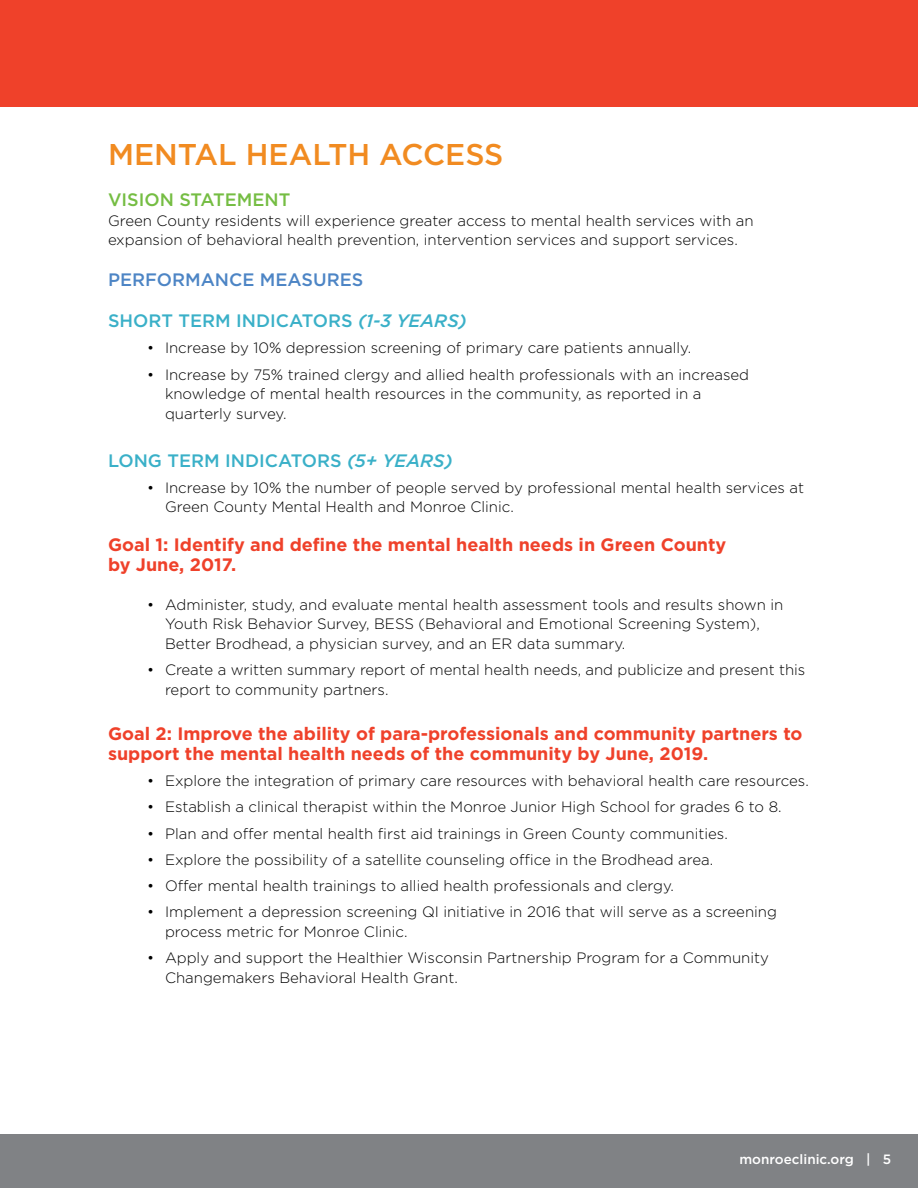
<style>
.page{position:relative;width:918px;height:1188px;background:#fff}
.page>*{position:absolute;margin:0;border:0;box-sizing:border-box;transform-origin:0 0}
.t1{font:500 30px "Gotham";color:#f18b21}
.t2{font:700 18px/19.5px "Gotham";color:#ef412a}
.t3{font:500 18px "Gotham";color:#3ab0c8}
.t4{font:500 18px "Gotham";color:#4d85c5}
.t5{font:500 18px "Gotham";color:#75bd43}
.t6{font:300 15px/19.5px "Gotham";color:#000}
.t7{font:500 13.5px "Gotham";color:#fff}
.s1{font-style:italic}
</style>
<div class="page">
<div style="left:0;top:1134px;width:918px;height:54px;background:#808285"></div>
<div style="left:0;top:0;width:918px;height:107px;background:#ef412a"></div>
<h1 class="t1" style="left:108px;top:135px;width:397px">MENTAL HEALTH ACCESS</h1>
<p class="t5" style="left:108px;top:188px;width:184px">VISION STATEMENT</p>
<p class="t6" style="left:108px;top:210px;width:647px">Green County residents will experience greater access to mental health services with an expansion of behavioral health prevention, intervention services and support services.</p>
<p class="t4" style="left:108px;top:268px;width:257px">PERFORMANCE MEASURES</p>
<p class="t3" style="left:108px;top:309px;width:360px">SHORT TERM INDICATORS <span class="s1">(1-3 YEARS)</span></p>
<p class="t6" style="left:147px;top:338px;width:546px">• Increase by 10% depression screening of primary care patients annually.</p>
<p class="t6" style="left:165px;top:364px;width:586px;text-indent:-18px">• Increase by 75% trained clergy and allied health professionals with an increased knowledge of mental health resources in the community, as reported in a quarterly survey.</p>
<p class="t3" style="left:108px;top:448px;width:346px">LONG TERM INDICATORS <span class="s1">(5+ YEARS)</span></p>
<p class="t6" style="left:165px;top:477px;width:641px;text-indent:-18px">• Increase by 10% the number of people served by professional mental health services at<br>Green County Mental Health and Monroe Clinic.</p>
<p class="t2" style="left:108px;top:535px;width:620px">Goal 1: Identify and define the mental health needs in Green County by June, 2017.</p>
<p class="t6" style="left:165px;top:594px;width:620px;text-indent:-18px">• Administer, study, and evaluate mental health assessment tools and results shown in<br>Youth Risk Behavior Survey, BESS (Behavioral and Emotional Screening System),<br>Better Brodhead, a physician survey, and an ER data summary.</p>
<p class="t6" style="left:165px;top:660px;width:642px;text-indent:-18px">• Create a written summary report of mental health needs, and publicize and present this report to community partners.</p>
<p class="t2" style="left:108px;top:724px;width:696px">Goal 2: Improve the ability of para-professionals and community partners to support the mental health needs of the community by June, 2019.</p>
<p class="t6" style="left:147px;top:771px;width:663px">• Explore the integration of primary care resources with behavioral health care resources.</p>
<p class="t6" style="left:147px;top:797px;width:636px">• Establish a clinical therapist within the Monroe Junior High School for grades 6 to 8.</p>
<p class="t6" style="left:147px;top:823px;width:582px">• Plan and offer mental health first aid trainings in Green County communities.</p>
<p class="t6" style="left:147px;top:849px;width:568px">• Explore the possibility of a satellite counseling office in the Brodhead area.</p>
<p class="t6" style="left:147px;top:876px;width:529px">• Offer mental health trainings to allied health professionals and clergy.</p>
<p class="t6" style="left:165px;top:902px;width:614px;text-indent:-18px">• Implement a depression screening QI initiative in 2016 that will serve as a screening process metric for Monroe Clinic.</p>
<p class="t6" style="left:165px;top:948px;width:605px;text-indent:-18px">• Apply and support the Healthier Wisconsin Partnership Program for a Community<br>Changemakers Behavioral Health Grant.</p>
<p class="t7" style="left:739px;top:1151px;width:153px">monroeclinic.org | 5</p>
</div>
